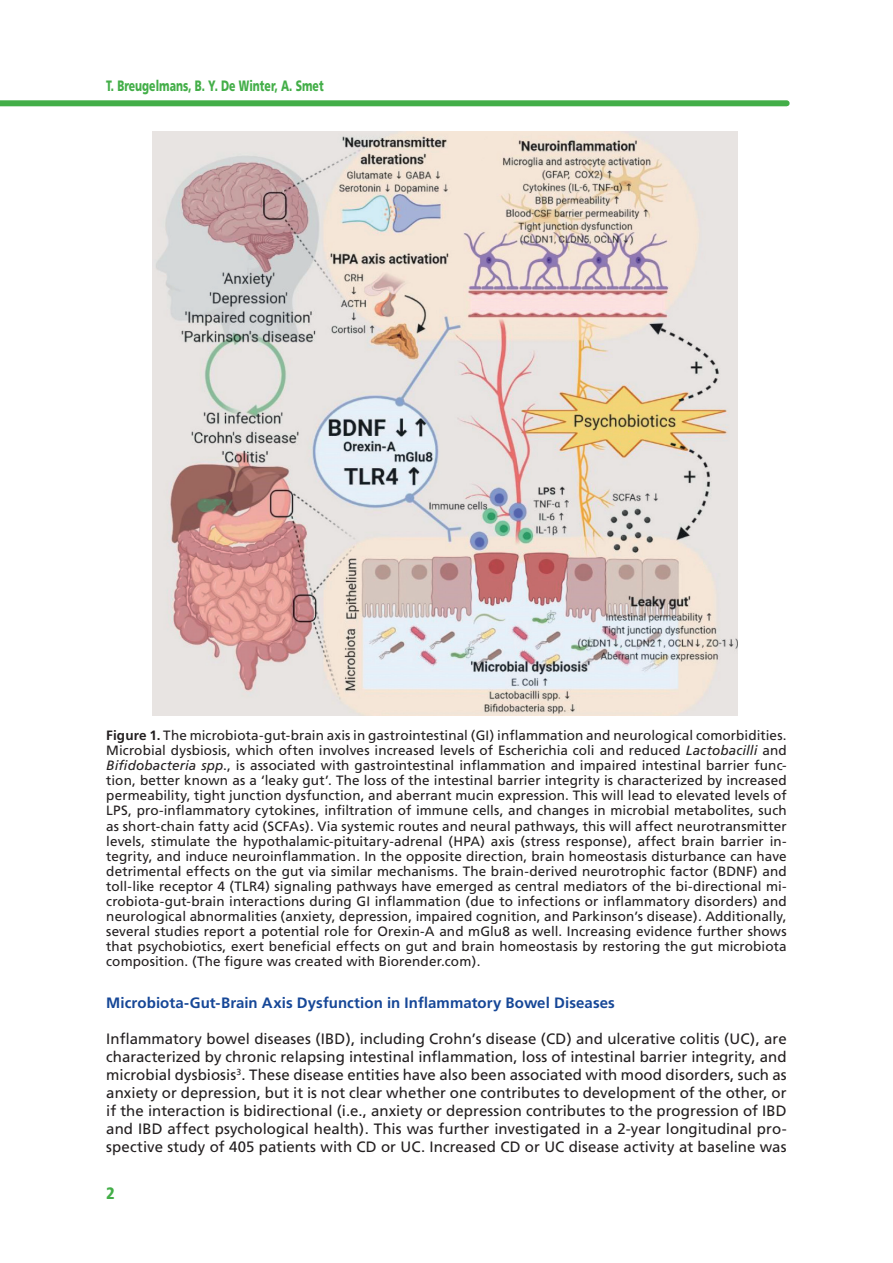
<style>
.page{position:relative;width:893px;height:1263px;background:#fff}
.page>*{position:absolute;margin:0;border:0;box-sizing:border-box;transform-origin:0 0}
.t1{font:900 condensed 16.5px "Frutiger";color:#43ae48}
.t2{font:15px/18px "Frutiger";letter-spacing:.005em;color:#231f20;text-align:justify}
.t3{font:700 15px "Frutiger";letter-spacing:.005em;color:#164797}
.t4{font:900 15px "Frutiger";color:#43ae48;scale:.7 1}
.t5{font:13.5px/15px "Frutiger";letter-spacing:.01em;color:#231f20;text-align:justify}
.s1{font-weight:700}
.s2{font-style:italic}
</style>
<div class="page">
<div style="left:0;top:100px;width:787px;height:6px;background:#43ae48"></div>
<img style="left:153px;top:131px;width:584px;height:585px">
<p class="t4" style="left:106px;top:76px;width:312px">T. Breugelmans, B. Y. De Winter, A. Smet</p>
<p class="t5" style="left:106px;top:728px;width:682px"><span class="s1">Figure 1.</span> The microbiota-gut-brain axis in gastrointestinal (GI) inflammation and neurological comorbidities.<br>Microbial dysbiosis, which often involves increased levels of Escherichia coli and reduced <span class="s2">Lactobacilli</span> and <span class="s2">Bifidobacteria spp</span>., is associated with gastrointestinal inflammation and impaired intestinal barrier func&shy;tion, better known as a ‘leaky gut’. The loss of the intestinal barrier integrity is characterized by increased permeability, tight junction dysfunction, and aberrant mucin expression. This will lead to elevated levels of LPS, pro-inflammatory cytokines, infiltration of immune cells, and changes in microbial metabolites, such as short-chain fatty acid (SCFAs). Via systemic routes and neural pathways, this will affect neurotransmitter levels, stimulate the hypothalamic-pituitary-adrenal (HPA) axis (stress response), affect brain barrier in&shy;tegrity, and induce neuroinflammation. In the opposite direction, brain homeostasis disturbance can have detrimental effects on the gut via similar mechanisms. The brain-derived neurotrophic factor (BDNF) and toll-like receptor 4 (TLR4) signaling pathways have emerged as central mediators of the bi-directional mi&shy;crobiota-gut-brain interactions during GI inflammation (due to infections or inflammatory disorders) and neurological abnormalities (anxiety, depression, impaired cognition, and Parkinson’s disease). Additionally, several studies report a potential role for Orexin-A and mGlu8 as well. Increasing evidence further shows that psychobiotics, exert beneficial effects on gut and brain homeostasis by restoring the gut microbiota composition. (The figure was created with Biorender.com).</p>
<p class="t3" style="left:106px;top:994px;width:510px">Microbiota-Gut-Brain Axis Dysfunction in Inflammatory Bowel Diseases</p>
<p class="t2" style="left:106px;top:1030px;width:682px">Inflammatory bowel diseases (IBD), including Crohn’s disease (CD) and ulcerative colitis (UC), are characterized by chronic relapsing intestinal inflammation, loss of intestinal barrier integrity, and microbial dysbiosis<sup>3</sup>. These disease entities have also been associated with mood disorders, such as anxiety or depression, but it is not clear whether one contributes to development of the other, or if the interaction is bidirectional (i.e., anxiety or depression contributes to the progression of IBD and IBD affect psychological health). This was further investigated in a 2-year longitudinal pro&shy;spective study of 405 patients with CD or UC. Increased CD or UC disease activity at baseline was</p>
<p class="t1" style="left:106px;top:1183px;width:10px">2</p>
</div>
